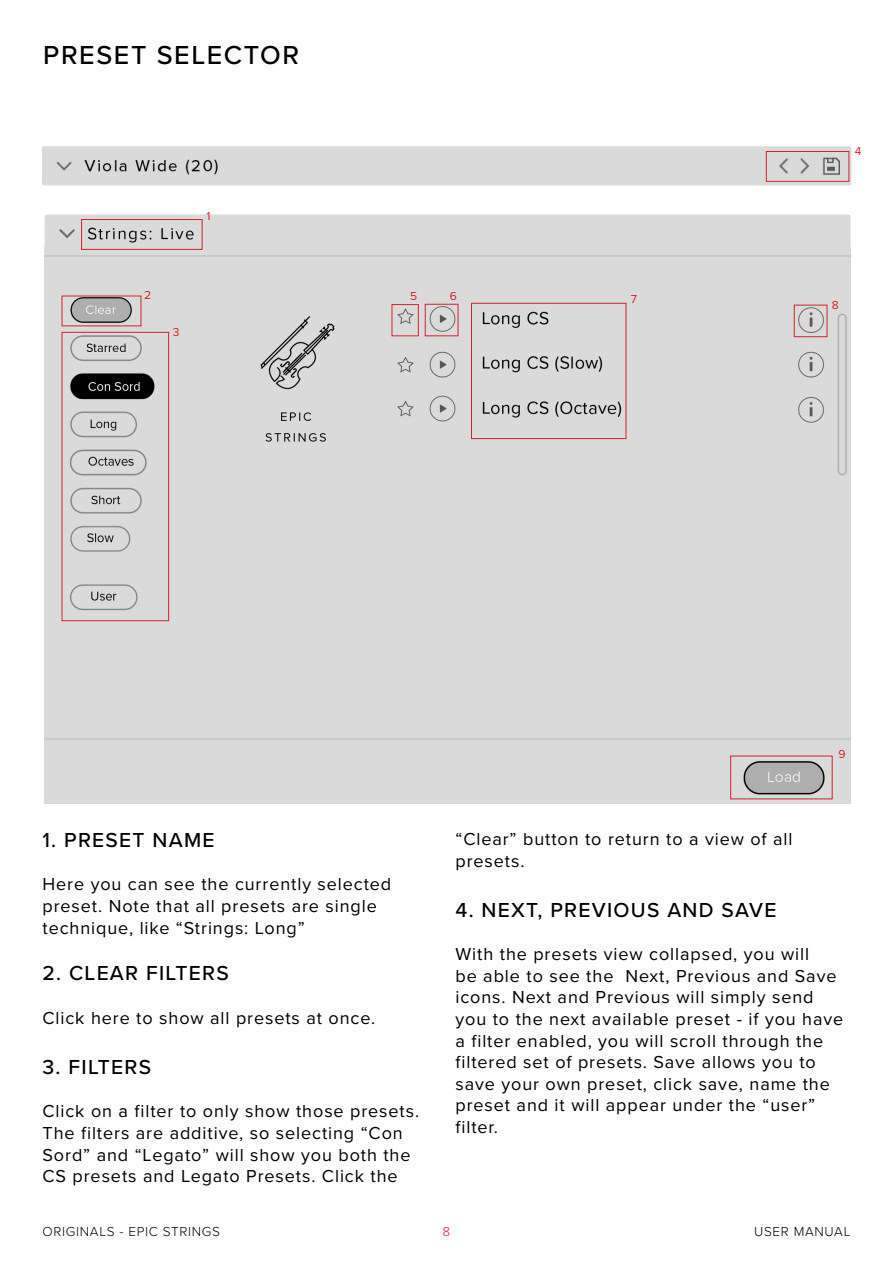
<style>
.page{position:relative;width:893px;height:1263px;background:#fff}
.page>*{position:absolute;margin:0;border:0;box-sizing:border-box;transform-origin:0 0}
.t1{font:500 27px "Proxima Nova";letter-spacing:.06em;color:#000}
.t2{font:500 21px "Proxima Nova";letter-spacing:.06em;color:#000}
.t3{font:18px/21.6px "Proxima Nova";letter-spacing:.05em;color:#000}
.t4{font:300 13.5px "Proxima Nova";letter-spacing:.05em;color:#000}
.t5{font:300 13.5px "Proxima Nova";color:#d2232a}
.t6{font:12px "Proxima Nova";color:#d2232a}
</style>
<div class="page">
<div style="left:44px;top:214px;width:807px;height:590px;background:#dadada"></div>
<img style="left:43px;top:146px;width:809px;height:40px">
<div style="left:81px;top:219px;width:121px;height:31px;border:1px solid #d2232a"></div>
<div style="left:62px;top:332px;width:107px;height:289px;border:1px solid #d2232a"></div>
<div style="left:766px;top:151px;width:83px;height:31px;border:1px solid #d2232a"></div>
<div style="left:392px;top:304px;width:27px;height:32px;border:1px solid #d2232a"></div>
<div style="left:425px;top:304px;width:33px;height:32px;border:1px solid #d2232a"></div>
<div style="left:794px;top:305px;width:33px;height:32px;border:1px solid #d2232a"></div>
<div style="left:471px;top:303px;width:155px;height:136px;border:1px solid #d2232a"></div>
<h1 class="t1" style="left:43px;top:35px;width:257px">PRESET SELECTOR</h1>
<p class="t6" style="left:206px;top:207px;width:6px">1</p>
<p class="t6" style="left:144px;top:286px;width:9px">2</p>
<p class="t6" style="left:173px;top:323px;width:8px">3</p>
<p class="t6" style="left:410px;top:287px;width:9px">5</p>
<p class="t6" style="left:450px;top:287px;width:9px">6</p>
<p class="t6" style="left:631px;top:290px;width:8px">7</p>
<p class="t6" style="left:855px;top:142px;width:8px">4</p>
<p class="t6" style="left:832px;top:296px;width:8px">8</p>
<p class="t2" style="left:43px;top:825px;width:174px">1. PRESET NAME</p>
<p class="t3" style="left:43px;top:873px;width:350px">Here you can see the currently selected preset. Note that all presets are single technique, like “Strings: Long”</p>
<p class="t2" style="left:43px;top:958px;width:188px">2. CLEAR FILTERS</p>
<p class="t3" style="left:43px;top:1006px;width:334px">Click here to show all presets at once.</p>
<p class="t2" style="left:43px;top:1051px;width:110px">3. FILTERS</p>
<p class="t3" style="left:43px;top:1100px;width:378px">Click on a filter to only show those presets.<br>The filters are additive, so selecting “Con Sord” and “Legato” will show you both the CS presets and Legato Presets. Click the</p>
<p class="t6" style="left:838px;top:745px;width:9px">9</p>
<p class="t3" style="left:455px;top:827px;width:338px">“Clear” button to return to a view of all presets.</p>
<p class="t2" style="left:455px;top:894px;width:322px">4. NEXT, PREVIOUS AND SAVE</p>
<p class="t3" style="left:455px;top:942px;width:389px">With the presets view collapsed, you will<br>be able to see the Next, Previous and Save icons. Next and Previous will simply send you to the next available preset - if you have a filter enabled, you will scroll through the filtered set of presets. Save allows you to save your own preset, click save, name the preset and it will appear under the “user” filter.</p>
<p class="t4" style="left:43px;top:1221px;width:179px">ORIGINALS - EPIC STRINGS</p>
<p class="t5" style="left:443px;top:1221px;width:9px">8</p>
<p class="t4" style="left:754px;top:1221px;width:98px">USER MANUAL</p>
</div>
